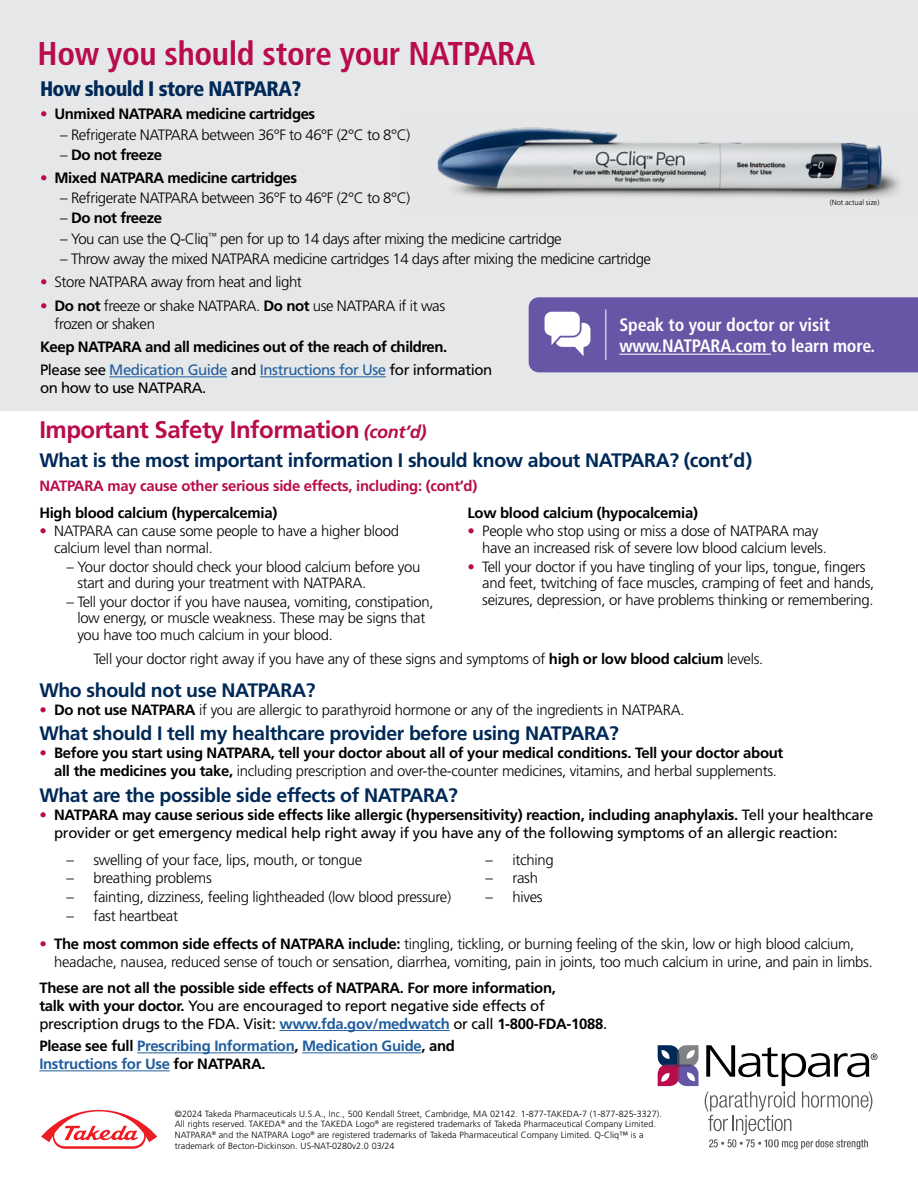
<style>
.page{position:relative;width:918px;height:1188px;background:#fff}
.page>*{position:absolute;margin:0;border:0;box-sizing:border-box;transform-origin:0 0}
.t1{font:700 condensed 33px "Frutiger LT Std";letter-spacing:-.01em;color:#b80c4b}
.t2{font:700 24px "Frutiger LT Std";letter-spacing:-.02em;color:#b80c4b}
.t3{font:900 condensed 21px "Frutiger LT Std";letter-spacing:-.03em;color:#002957}
.t4{font:700 19.5px "Frutiger LT Std";letter-spacing:-.02em;color:#002957}
.t5{font:700 condensed 18px/21.6px "Frutiger LT Std";letter-spacing:-.01em;color:#fff}
.t6{font:300 15px/18px "Frutiger LT Std";letter-spacing:-.03em;color:#000}
.t7{font:700 15px/23.4px "Frutiger LT Std";letter-spacing:-.03em;color:#000}
.t8{font:15px "Frutiger LT Std";letter-spacing:-.03em;color:#000}
.t9{font:300 14.85px/16.5px "Frutiger LT Std";letter-spacing:-.02em;color:#000}
.t10{font:700 14.85px/18px "Frutiger LT Std";letter-spacing:-.02em;color:#000;text-align:center}
.t11{font:14.85px/18px "Frutiger LT Std";letter-spacing:-.02em;color:#000}
.t12{font:700 14.85px/18px "Frutiger LT Std";letter-spacing:-.02em;color:#215e9e}
.t13{font:700 14.85px "Frutiger LT Std";letter-spacing:-.02em;color:#b80c4b}
.t14{font:300 9px/10.8px "Frutiger LT Std";letter-spacing:.005em;color:#000}
.t15{font:300 7.5px "Frutiger LT Std";letter-spacing:-.01em;color:#000}
.s1{color:#b80c4b}
.s2{font-weight:300}
.s3{font-weight:700;color:#b80c4b}
.s4{font-weight:700}
.s5{font-weight:400}
.s6{font-weight:400;color:#215e9e}
.s7{font-style:italic;font-size:18px}
.s8{font-weight:300;color:#b80c4b}
.s9{color:#215e9e}
.s10{color:#000}
</style>
<div class="page">
<div style="left:0;top:0;width:918px;height:410px;background:#e6e7e8"></div>
<svg style="left:705px;top:1045px;width:172px;height:104px"></svg>
<svg style="left:658px;top:1045px;width:41px;height:41px;background:#82638a"></svg>
<hr style="left:109px;top:376px;width:118px;height:1px;background:#215e9e">
<hr style="left:260px;top:376px;width:126px;height:1px;background:#215e9e">
<hr style="left:279px;top:1030px;width:171px;height:1px;background:#215e9e">
<hr style="left:137px;top:1052px;width:158px;height:1px;background:#215e9e">
<hr style="left:302px;top:1052px;width:119px;height:1px;background:#215e9e">
<hr style="left:39px;top:1070px;width:131px;height:1px;background:#215e9e">
<img style="left:437px;top:127px;width:463px;height:71px">
<svg style="left:529px;top:297px;width:389px;height:75px;background:#6f5fa9"></svg>
<hr style="left:606px;top:309px;width:1px;height:51px;background:#fff">
<svg style="left:41px;top:1109px;width:117px;height:40px"></svg>
<h1 class="t1" style="left:38px;top:34px;width:499px">How you should store your NATPARA</h1>
<h3 class="t3" style="left:40px;top:76px;width:263px">How should I store NATPARA?</h3>
<p class="t7" style="left:40px;top:103px;width:277px"><span class="s1">•</span> Unmixed NATPARA medicine cartridges</p>
<p class="t6" style="left:60px;top:126px;width:352px">– Refrigerate NATPARA between 36°F to 46°F (2°C to 8°C)</p>
<p class="t7" style="left:60px;top:143px;width:103px"><span class="s2">–</span> Do not freeze</p>
<p class="t7" style="left:40px;top:166px;width:258px"><span class="s1">•</span> Mixed NATPARA medicine cartridges</p>
<p class="t6" style="left:60px;top:189px;width:352px">– Refrigerate NATPARA between 36°F to 46°F (2°C to 8°C)</p>
<p class="t7" style="left:60px;top:207px;width:103px"><span class="s2">–</span> Do not freeze</p>
<p class="t6" style="left:60px;top:230px;width:503px">– You can use the Q-Cliq<sup>™</sup> pen for up to 14 days after mixing the medicine cartridge</p>
<p class="t6" style="left:60px;top:250px;width:592px">– Throw away the mixed NATPARA medicine cartridges 14 days after mixing the medicine cartridge</p>
<p class="t6" style="left:40px;top:273px;width:263px"><span class="s3">•</span> Store NATPARA away from heat and light</p>
<p class="t6" style="left:55px;top:297px;width:392px;text-indent:-14px"><span class="s3">•</span> <span class="s4">Do not</span> freeze or shake NATPARA. <span class="s4">Do not</span> use NATPARA if it was frozen or shaken</p>
<p class="t7" style="left:40px;top:335px;width:454px">Keep NATPARA and all medicines out of the reach of children.<br><span class="s5">Please see</span> <span class="s6">Medication Guide</span> <span class="s5">and</span> <span class="s6">Instructions for Use</span> <span class="s5">for information</span></p>
<p class="t8" style="left:40px;top:379px;width:168px">on how to use NATPARA.</p>
<h2 class="t2" style="left:39px;top:416px;width:389px">Important Safety Information <span class="s7">(cont’d)</span></h2>
<h3 class="t4" style="left:39px;top:449px;width:714px">What is the most important information I should know about NATPARA? (cont’d)</h3>
<p class="t13" style="left:39px;top:477px;width:440px">NATPARA may cause other serious side effects, including: (cont’d)</p>
<p class="t10" style="left:39px;top:504px;width:239px">High blood calcium (hypercalcemia)</p>
<p class="t9" style="left:54px;top:523px;width:346px;text-indent:-15px"><span class="s1">•</span> NATPARA can cause some people to have a higher blood calcium level than normal.</p>
<p class="t9" style="left:77px;top:558px;width:345px;text-indent:-11px">– Your doctor should check your blood calcium before you start and during your treatment with NATPARA.</p>
<p class="t9" style="left:77px;top:594px;width:358px;text-indent:-11px">– Tell your doctor if you have nausea, vomiting, constipation, low energy, or muscle weakness. These may be signs that you have too much calcium in your blood.</p>
<p class="t15" style="left:830px;top:198px;width:51px">(Not actual size)</p>
<p class="t5" style="left:619px;top:314px;width:257px">Speak to your doctor or visit www.NATPARA.com to learn more.</p>
<p class="t10" style="left:467px;top:504px;width:232px">Low blood calcium (hypocalcemia)</p>
<p class="t9" style="left:482px;top:523px;width:346px;text-indent:-15px"><span class="s1">•</span> People who stop using or miss a dose of NATPARA may have an increased risk of severe low blood calcium levels.</p>
<p class="t9" style="left:482px;top:558px;width:394px;text-indent:-15px"><span class="s1">•</span> Tell your doctor if you have tingling of your lips, tongue, fingers and feet, twitching of face muscles, cramping of feet and hands, seizures, depression, or have problems thinking or remembering.</p>
<p class="t9" style="left:93px;top:651px;width:672px">Tell your doctor right away if you have any of these signs and symptoms of <span class="s4">high or low blood calcium</span> levels.</p>
<h3 class="t4" style="left:39px;top:678px;width:278px">Who should not use NATPARA?</h3>
<p class="t9" style="left:39px;top:701px;width:647px"><span class="s1">•</span> <span class="s4">Do not use NATPARA</span> if you are allergic to parathyroid hormone or any of the ingredients in NATPARA.</p>
<h3 class="t4" style="left:39px;top:722px;width:581px">What should I tell my healthcare provider before using NATPARA?</h3>
<p class="t10" style="left:39px;top:744px;width:746px"><span class="s8">•</span> Before you start using NATPARA, tell your doctor about all of your medical conditions. Tell your doctor about all the medicines you take, <span class="s2">including prescription and over-the-counter medicines, vitamins, and herbal supplements.</span></p>
<h3 class="t4" style="left:39px;top:784px;width:420px">What are the possible side effects of NATPARA?</h3>
<p class="t11" style="left:54px;top:806px;width:821px;text-indent:-15px"><span class="s8">•</span> <span class="s4">NATPARA may cause serious side effects like allergic (hypersensitivity) reaction, including anaphylaxis.</span> Tell your healthcare provider or get emergency medical help right away if you have any of the following symptoms of an allergic reaction:</p>
<p class="t9" style="left:66px;top:852px;width:297px">– swelling of your face, lips, mouth, or tongue</p>
<p class="t9" style="left:66px;top:870px;width:147px">– breathing problems</p>
<p class="t9" style="left:66px;top:889px;width:386px">– fainting, dizziness, feeling lightheaded (low blood pressure)</p>
<p class="t9" style="left:66px;top:908px;width:113px">– fast heartbeat</p>
<p class="t9" style="left:485px;top:852px;width:70px">– itching</p>
<p class="t9" style="left:486px;top:870px;width:54px">– rash</p>
<p class="t9" style="left:486px;top:889px;width:59px">– hives</p>
<p class="t9" style="left:54px;top:935px;width:820px;line-height:18px;text-indent:-15px"><span class="s1">•</span> <span class="s4">The most common side effects of NATPARA include:</span> tingling, tickling, or burning feeling of the skin, low or high blood calcium, headache, nausea, reduced sense of touch or sensation, diarrhea, vomiting, pain in joints, too much calcium in urine, and pain in limbs.</p>
<p class="t10" style="left:39px;top:979px;width:569px;text-align:left">These are not all the possible side effects of NATPARA. For more information,<br>talk with your doctor. <span class="s5">You are encouraged to report negative side effects of prescription drugs to the FDA. Visit:</span> <span class="s9">www.fda.gov/medwatch</span> <span class="s5">or call</span> 1-800-FDA-1088<span class="s5">.</span></p>
<p class="t12" style="left:39px;top:1037px;width:417px"><span class="s10">Please see full</span> Prescribing Information<span class="s10">,</span> Medication Guide<span class="s10">, and<br></span>Instructions for Use <span class="s10">for NATPARA.</span></p>
<p class="t14" style="left:175px;top:1108px;width:489px">©2024 Takeda Pharmaceuticals U.S.A., Inc., 500 Kendall Street, Cambridge, MA 02142. 1-877-TAKEDA-7 (1-877-825-3327).<br>All rights reserved. TAKEDA<sup>®</sup> and the TAKEDA Logo<sup>®</sup> are registered trademarks of Takeda Pharmaceutical Company Limited.<br>NATPARA<sup>®</sup> and the NATPARA Logo<sup>®</sup> are registered trademarks of Takeda Pharmaceutical Company Limited. Q-Cliq™ is a trademark of Becton-Dickinson. US-NAT-0280v2.0 03/24</p>
</div>
